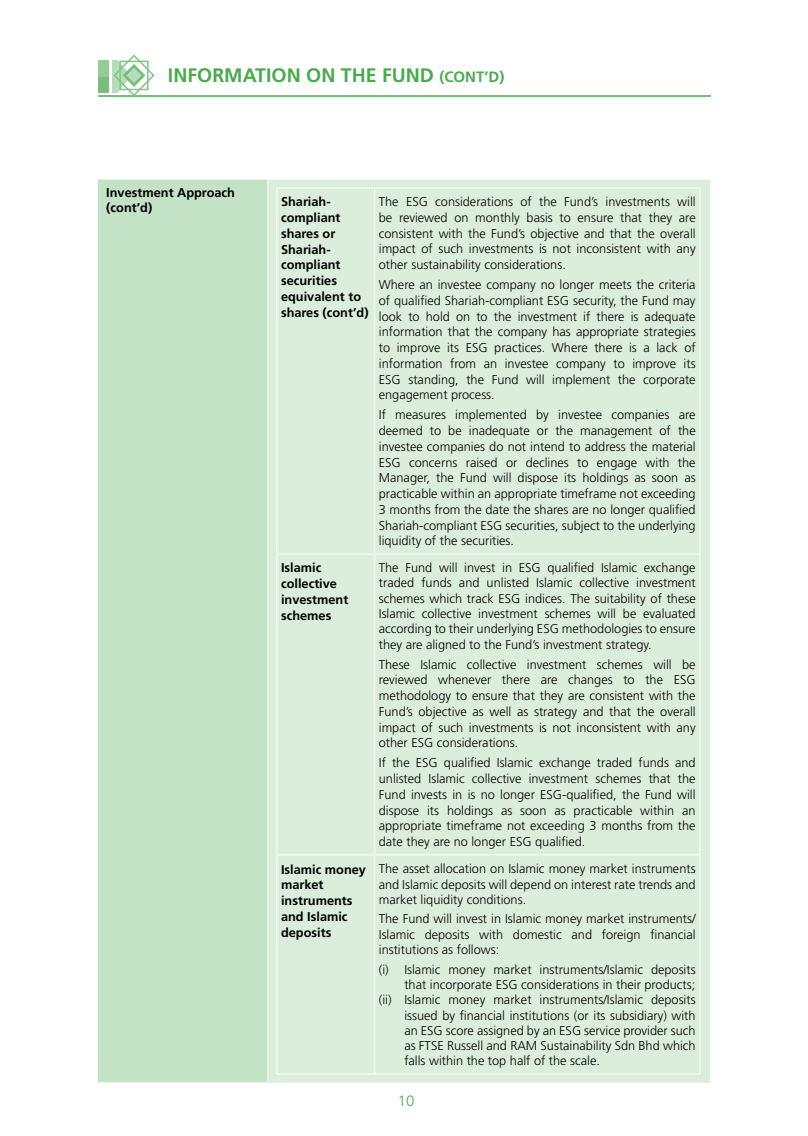
<style>
.page{position:relative;width:808px;height:1136px;background:#fff}
.page>*{position:absolute;margin:0;border:0;box-sizing:border-box;transform-origin:0 0}
.t1{font:700 19.5px "Frutiger";color:#4ca950}
.t2{font:300 15px "Frutiger";color:#4ca950}
.t3{font:300 12.75px/15.8px "Frutiger";color:#000;text-align:justify}
.t4{font:700 12.75px/15.8px "Frutiger";color:#000}
.s1{font-size:15px}
</style>
<div class="page">
<div style="left:98px;top:180px;width:169px;height:902px;background:#c4e2c5"></div>
<div style="left:268px;top:180px;width:442px;height:902px;background:#dbeedc"></div>
<hr style="left:374px;top:188px;width:1px;height:365px;background:#fff">
<hr style="left:374px;top:554px;width:1px;height:300px;background:#fff">
<hr style="left:276px;top:187px;width:99px;height:1px;background:#fff">
<hr style="left:276px;top:188px;width:1px;height:365px;background:#fff">
<hr style="left:375px;top:187px;width:325px;height:1px;background:#fff">
<hr style="left:699px;top:188px;width:1px;height:365px;background:#fff">
<hr style="left:276px;top:553px;width:99px;height:1px;background:#fff">
<hr style="left:276px;top:554px;width:1px;height:300px;background:#fff">
<hr style="left:375px;top:553px;width:325px;height:1px;background:#fff">
<hr style="left:699px;top:554px;width:1px;height:300px;background:#fff">
<hr style="left:276px;top:854px;width:99px;height:1px;background:#fff">
<hr style="left:375px;top:854px;width:325px;height:1px;background:#fff">
<hr style="left:374px;top:855px;width:1px;height:218px;background:#fff">
<hr style="left:276px;top:1073px;width:99px;height:1px;background:#fff">
<hr style="left:375px;top:1073px;width:325px;height:1px;background:#fff">
<hr style="left:276px;top:855px;width:1px;height:218px;background:#fff">
<hr style="left:699px;top:855px;width:1px;height:218px;background:#fff">
<hr style="left:98px;top:95px;width:612px;height:2px;background:#79be7c">
<svg style="left:98px;top:54px;width:57px;height:41px"></svg>
<h1 class="t1" style="left:168px;top:64px;width:338px">INFORMATION ON THE FUND <span class="s1">(CONT’D)</span></h1>
<p class="t4" style="left:106px;top:185px;width:130px;line-height:15.3px">Investment Approach (cont’d)</p>
<p class="t4" style="left:281px;top:194px;width:89px">Shariah&shy;compliant shares or<br>Shariah&shy;compliant securities equivalent to shares (cont’d)</p>
<p class="t3" style="left:379px;top:194px;width:318px">The ESG considerations of the Fund’s investments will be reviewed on monthly basis to ensure that they are consistent with the Fund’s objective and that the overall impact of such investments is not inconsistent with any other sustainability considerations.</p>
<p class="t3" style="left:379px;top:277px;width:318px">Where an investee company no longer meets the criteria of qualified Shariah-compliant ESG security, the Fund may look to hold on to the investment if there is adequate information that the company has appropriate strategies to improve its ESG practices. Where there is a lack of information from an investee company to improve its ESG standing, the Fund will implement the corporate engagement process.</p>
<p class="t3" style="left:379px;top:407px;width:318px">If measures implemented by investee companies are deemed to be inadequate or the management of the investee companies do not intend to address the material ESG concerns raised or declines to engage with the Manager, the Fund will dispose its holdings as soon as practicable within an appropriate timeframe not exceeding 3 months from the date the shares are no longer qualified Shariah-compliant ESG securities, subject to the underlying liquidity of the securities.</p>
<p class="t4" style="left:281px;top:560px;width:69px">Islamic collective investment schemes</p>
<p class="t3" style="left:379px;top:560px;width:318px;line-height:15.3px">The Fund will invest in ESG qualified Islamic exchange traded funds and unlisted Islamic collective investment schemes which track ESG indices. The suitability of these Islamic collective investment schemes will be evaluated according to their underlying ESG methodologies to ensure they are aligned to the Fund’s investment strategy.</p>
<p class="t3" style="left:379px;top:656px;width:318px">These Islamic collective investment schemes will be reviewed whenever there are changes to the ESG methodology to ensure that they are consistent with the Fund’s objective as well as strategy and that the overall impact of such investments is not inconsistent with any other ESG considerations.</p>
<p class="t3" style="left:379px;top:755px;width:318px">If the ESG qualified Islamic exchange traded funds and unlisted Islamic collective investment schemes that the Fund invests in is no longer ESG-qualified, the Fund will dispose its holdings as soon as practicable within an appropriate timeframe not exceeding 3 months from the date they are no longer ESG qualified.</p>
<p class="t4" style="left:281px;top:861px;width:87px">Islamic money market instruments and Islamic deposits</p>
<p class="t3" style="left:379px;top:861px;width:318px;line-height:15.3px">The asset allocation on Islamic money market instruments and Islamic deposits will depend on interest rate trends and market liquidity conditions.</p>
<p class="t3" style="left:379px;top:911px;width:318px;line-height:15.3px">The Fund will invest in Islamic money market instruments/ Islamic deposits with domestic and foreign financial institutions as follows:</p>
<p class="t3" style="left:379px;top:961px;width:318px">(i) Islamic money market instruments/Islamic deposits</p>
<p class="t3" style="left:404px;top:976px;width:292px">that incorporate ESG considerations in their products;</p>
<p class="t3" style="left:379px;top:991px;width:318px">(ii) Islamic money market instruments/Islamic deposits</p>
<p class="t3" style="left:404px;top:1007px;width:293px">issued by financial institutions (or its subsidiary) with</p>
<p class="t3" style="left:404px;top:1022px;width:293px">an ESG score assigned by an ESG service provider such</p>
<p class="t3" style="left:404px;top:1037px;width:293px">as FTSE Russell and RAM Sustainability Sdn Bhd which</p>
<p class="t3" style="left:404px;top:1053px;width:197px">falls within the top half of the scale.</p>
<p class="t2" style="left:398px;top:1092px;width:18px">10</p>
</div>
